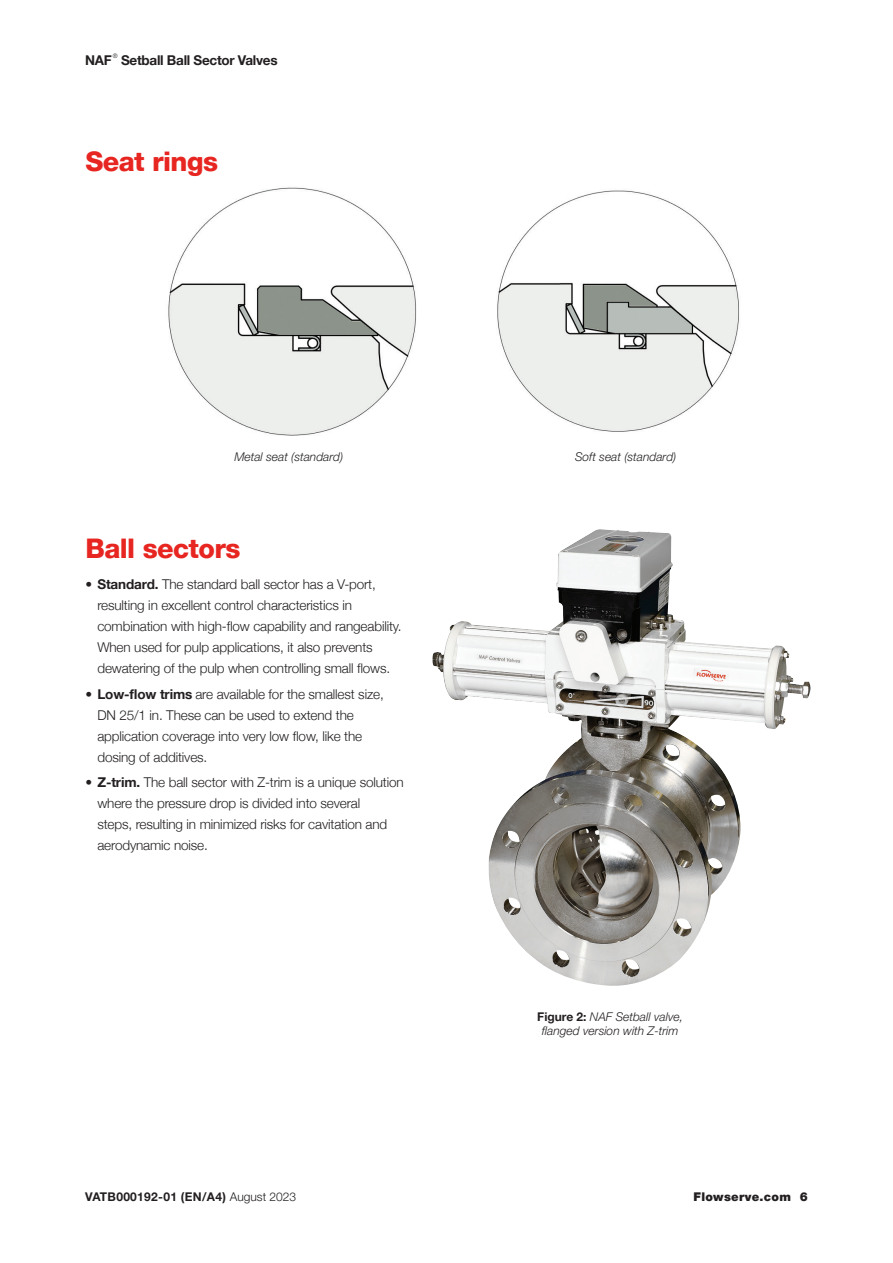
<style>
.page{position:relative;width:893px;height:1263px;background:#fff}
.page>*{position:absolute;margin:0;border:0;box-sizing:border-box;transform-origin:0 0}
.Headline_Level_1__red{font:800 27px "Helvetica Neue LT Pro";letter-spacing:-.02em;color:#e72621}
.t1{font:300 13.5px/21px "Helvetica Neue";letter-spacing:-.01em;color:#231f20}
.t2{font:700 13.5px "Helvetica Neue LT Pro";letter-spacing:-.02em;color:#231f20}
.Paragraph_Style_1{font:italic 300 12px/13.5px "Helvetica Neue LT Pro";color:#231f20;text-align:center}
.t3{font:700 12px "Helvetica Neue LT Pro";letter-spacing:.025em;color:#231f20}
.t4{font:900 12px "Helvetica Neue LT Pro";letter-spacing:.025em;color:#231f20}
.t5{font:300 6.15px "Helvetica Neue LT Pro";color:#231f20}
.s1{font-family:"Helvetica Neue LT Pro";font-weight:700}
.s2{font-weight:700;font-style:normal}
.s3{font-weight:300}
</style>
<div class="page">
<img style="left:497px;top:190px;width:242px;height:242px">
<img style="left:168px;top:187px;width:249px;height:249px">
<img style="left:432px;top:529px;width:379px;height:457px">
<p class="t2" style="left:85px;top:52px;width:28px">NAF</p>
<p class="t5" style="left:113px;top:52px;width:6px">®</p>
<p class="t2" style="left:121px;top:52px;width:158px">Setball Ball Sector Valves</p>
<p class="Headline_Level_1__red" style="left:85px;top:146px;width:134px">Seat rings</p>
<p class="Paragraph_Style_1" style="left:234px;top:449px;width:110px">Metal seat (standard)</p>
<p class="Paragraph_Style_1" style="left:575px;top:449px;width:103px">Soft seat (standard)</p>
<p class="Headline_Level_1__red" style="left:85px;top:533px;width:157px">Ball sectors</p>
<p class="t1" style="left:97px;top:573px;width:306px;text-indent:-12px"><span class="s1">• Standard.</span> The standard ball sector has a V-port, resulting in excellent control characteristics in combination with high-flow capability and rangeability.<br>When used for pulp applications, it also prevents dewatering of the pulp when controlling small flows.</p>
<p class="t1" style="left:97px;top:682px;width:288px;text-indent:-12px"><span class="s1">• Low-flow trims</span> are available for the smallest size, DN 25/1 in. These can be used to extend the application coverage into very low flow, like the dosing of additives.</p>
<p class="t1" style="left:97px;top:771px;width:308px;text-indent:-12px"><span class="s1">• Z-trim.</span> The ball sector with Z-trim is a unique solution where the pressure drop is divided into several<br>steps, resulting in minimized risks for cavitation and aerodynamic noise.</p>
<p class="Paragraph_Style_1" style="left:537px;top:1010px;width:147px"><span class="s2">Figure 2:</span> NAF Setball valve, flanged version with Z-trim</p>
<p class="t3" style="left:85px;top:1190px;width:213px">VATB000192-01 (EN/A4) <span class="s3">August 2023</span></p>
<p class="t4" style="left:693px;top:1190px;width:116px">Flowserve.com 6</p>
</div>
